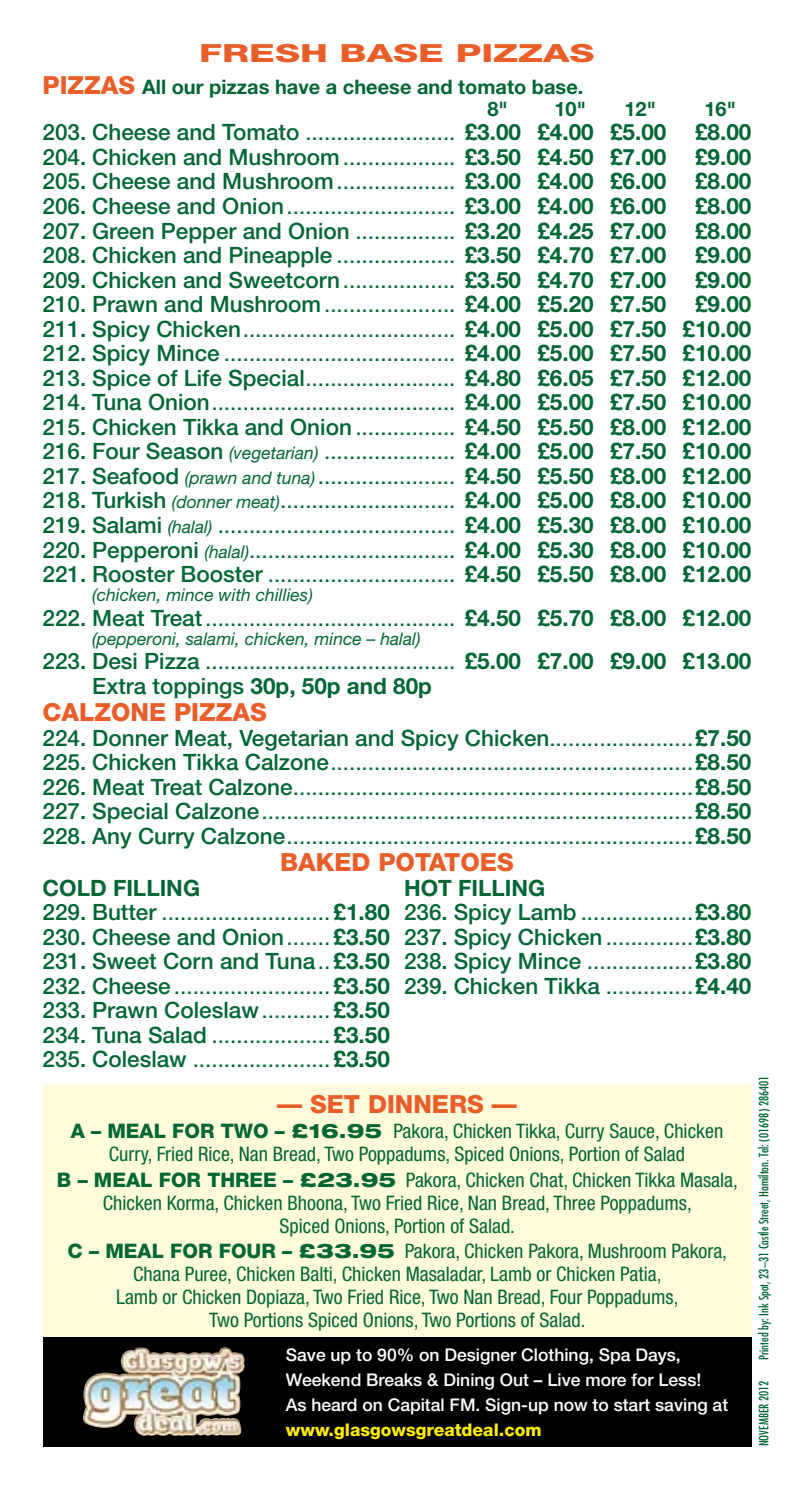
<style>
.page{position:relative;width:794px;height:1489px;background:#fff}
.page>*{position:absolute;margin:0;border:0;box-sizing:border-box;transform-origin:0 0}
.t1{font:800 25px "Helvetica Neue";color:#e95e28}
.t2{font:800 25px "Helvetica Neue";color:#e95e28;scale:1.5 1}
.t3{font:22.5px/24.5px "Helvetica Neue";color:#063;text-align:justify}
.t4{font:500 22.5px "Helvetica Neue";color:#063}
.t5{font:700 22.5px "Helvetica Neue";color:#063}
.t6{font:condensed 20px/23px "Helvetica Neue";color:#063;text-align:center}
.t7{font:700 20px/21.8px "Helvetica Neue";color:#063}
.t8{font:500 17.5px/25px "Helvetica Neue";color:#fff}
.t9{font:italic 17.5px "Helvetica Neue";color:#063}
.t10{font:800 17.5px "Helvetica Neue";color:#ffed00}
.t11{font:condensed 12.5px "Futura";color:#063}
.s1{font-weight:800;font-size:25px;color:#e95e28}
.s2{font-weight:500}
.s3{font-weight:700}
.s4{font-weight:400}
.s5{font-style:italic;font-size:17.5px}
.s6{font-weight:800;font-stretch:normal}
.s7{font-weight:800;font-stretch:expanded}
</style>
<div class="page">
<div style="left:43px;top:1336px;width:708px;height:110px;background:#000"></div>
<div style="left:43px;top:1083px;width:708px;height:253px;background:#fffbdb"></div>
<img style="left:120px;top:1347px;width:105px;height:27px">
<p class="t2" style="left:199px;top:38px;width:262px">FRESH BASE PIZZAS</p>
<p class="t7" style="left:487px;top:76px;width:97px;text-indent:-445px"><span class="s1">PIZZAS</span> All our pizzas have a cheese and tomato base.<br>8"</p>
<p class="t7" style="left:554px;top:97px;width:33px">10"</p>
<p class="t7" style="left:624px;top:97px;width:33px">12"</p>
<p class="t7" style="left:704px;top:97px;width:33px">16"</p>
<p class="t3" style="left:43px;top:120px;width:625px"><span class="s2">203. Cheese and Tomato</span> ........................ <span class="s3">£3.00 £4.00 £5.00</span></p>
<p class="t5" style="left:695px;top:118px;width:58px">£8.00</p>
<p class="t4" style="left:43px;top:143px;width:625px">204. Chicken and Mushroom<span class="s4">..................</span> <span class="s3">£3.50 £4.50 £7.00</span></p>
<p class="t5" style="left:695px;top:143px;width:58px">£9.00</p>
<p class="t4" style="left:43px;top:168px;width:625px">205. Cheese and Mushroom<span class="s4">...................</span> <span class="s3">£3.00 £4.00 £6.00</span></p>
<p class="t5" style="left:695px;top:167px;width:58px">£8.00</p>
<p class="t3" style="left:43px;top:193px;width:625px"><span class="s2">206. Cheese and Onion</span>........................... <span class="s3">£3.00 £4.00 £6.00</span></p>
<p class="t5" style="left:695px;top:192px;width:58px">£8.00</p>
<p class="t4" style="left:43px;top:217px;width:625px">207. Green Pepper and Onion <span class="s4">................</span> <span class="s3">£3.20 £4.25 £7.00</span></p>
<p class="t5" style="left:695px;top:216px;width:58px">£8.00</p>
<p class="t4" style="left:43px;top:241px;width:625px">208. Chicken and Pineapple <span class="s4">...................</span> <span class="s3">£3.50 £4.70 £7.00</span></p>
<p class="t5" style="left:695px;top:241px;width:58px">£9.00</p>
<p class="t4" style="left:43px;top:266px;width:625px">209. Chicken and Sweetcorn<span class="s4">..................</span> <span class="s3">£3.50 £4.70 £7.00</span></p>
<p class="t5" style="left:695px;top:265px;width:58px">£9.00</p>
<p class="t3" style="left:43px;top:291px;width:625px"><span class="s2">210. Prawn and Mushroom</span>..................... <span class="s3">£4.00 £5.20 £7.50</span></p>
<p class="t3" style="left:43px;top:291px;width:710px;text-indent:652px"><span class="s3">£9.00<br></span><span class="s2">211. Spicy Chicken</span>.................................. <span class="s3">£4.00 £5.00 £7.50 £10.00<br></span><span class="s2">212. Spicy Mince</span> ..................................... <span class="s3">£4.00 £5.00 £7.50 £10.00<br></span><span class="s2">213. Spice of Life Special</span>........................ <span class="s3">£4.80 £6.05 £7.50 £12.00<br></span><span class="s2">214. Tuna Onion</span>....................................... <span class="s3">£4.00 £5.00 £7.50 £10.00<br></span><span class="s2">215. Chicken Tikka and Onion</span> ................ <span class="s3">£4.50 £5.50 £8.00 £12.00<br></span><span class="s2">216. Four Season</span> <span class="s5">(vegetarian)</span> ..................... <span class="s3">£4.00 £5.00 £7.50 £10.00<br></span><span class="s2">217. Seafood</span> <span class="s5">(prawn and tuna)</span>...................... <span class="s3">£4.50 £5.50 £8.00 £12.00<br></span><span class="s2">218. Turkish</span> <span class="s5">(donner meat)</span>............................ <span class="s3">£4.00 £5.00 £8.00 £10.00<br></span><span class="s2">219. Salami</span> <span class="s5">(halal)</span> ...................................... <span class="s3">£4.00 £5.30 £8.00 £10.00<br></span><span class="s2">220. Pepperoni</span> <span class="s5">(halal)</span>................................. <span class="s3">£4.00 £5.30 £8.00 £10.00<br></span><span class="s2">221. Rooster Booster</span> .............................. <span class="s3">£4.50 £5.50 £8.00 £12.00</span></p>
<p class="t9" style="left:92px;top:584px;width:222px">(chicken, mince with chillies)</p>
<p class="t3" style="left:43px;top:605px;width:710px"><span class="s2">222. Meat Treat</span>........................................ <span class="s3">£4.50 £5.70 £8.00 £12.00</span></p>
<p class="t9" style="left:92px;top:628px;width:330px">(pepperoni, salami, chicken, mince – halal)</p>
<p class="t3" style="left:92px;top:648px;width:661px;text-indent:-50px"><span class="s2">223. Desi Pizza</span> ........................................ <span class="s3">£5.00 £7.00 £9.00 £13.00<br></span><span class="s2">Extra toppings</span> <span class="s3">30p, 50p and 80p</span></p>
<p class="t1" style="left:43px;top:697px;width:223px">CALZONE PIZZAS</p>
<p class="t3" style="left:43px;top:725px;width:710px"><span class="s2">224. Donner Meat, Vegetarian and Spicy Chicken</span>.......................<span class="s3">£7.50<br></span><span class="s2">225. Chicken Tikka Calzone</span>..........................................................<span class="s3">£8.50<br></span><span class="s2">226. Meat Treat Calzone</span>................................................................<span class="s3">£8.50<br></span><span class="s2">227. Special Calzone</span>.....................................................................<span class="s3">£8.50<br></span><span class="s2">228. Any Curry Calzone</span>.................................................................<span class="s3">£8.50</span></p>
<p class="t1" style="left:280px;top:847px;width:232px">BAKED POTATOES</p>
<p class="t5" style="left:43px;top:873px;width:159px">COLD FILLING</p>
<p class="t3" style="left:43px;top:875px;width:710px;text-align:left;text-indent:361px"><span class="s3">HOT FILLING<br></span><span class="s2">229. Butter</span> ........................... <span class="s3">£1.80</span> <span class="s2">236. Spicy Lamb</span> ..................<span class="s3">£3.80<br></span><span class="s2">230. Cheese and Onion</span>....... <span class="s3">£3.50</span> <span class="s2">237. Spicy Chicken</span>..............<span class="s3">£3.80<br></span><span class="s2">231. Sweet Corn and Tuna</span>.. <span class="s3">£3.50</span> <span class="s2">238. Spicy Mince</span> .................<span class="s3">£3.80<br></span><span class="s2">232. Cheese</span> ......................... <span class="s3">£3.50</span> <span class="s2">239. Chicken Tikka</span> ..............<span class="s3">£4.40<br></span><span class="s2">233. Prawn Coleslaw</span>........... <span class="s3">£3.50<br></span><span class="s2">234. Tuna Salad</span> ................... <span class="s3">£3.50<br></span><span class="s2">235. Coleslaw</span> ...................... <span class="s3">£3.50</span></p>
<p class="t1" style="left:277px;top:1088px;width:241px">— SET DINNERS —</p>
<p class="t6" style="left:71px;top:1119px;width:654px"><span class="s6">A – MEAL FOR TWO –</span> <span class="s7">£16.95</span> Pakora, Chicken Tikka, Curry Sauce, Chicken<br>Curry, Fried Rice, Nan Bread, Two Poppadums, Spiced Onions, Portion of Salad</p>
<p class="t6" style="left:57px;top:1167px;width:682px"><span class="s6">B – MEAL FOR THREE –</span> <span class="s7">£23.95</span> Pakora, Chicken Chat, Chicken Tikka Masala,<br>Chicken Korma, Chicken Bhoona, Two Fried Rice, Nan Bread, Three Poppadums,<br>Spiced Onions, Portion of Salad.</p>
<p class="t6" style="left:68px;top:1239px;width:661px"><span class="s6">C – MEAL FOR FOUR –</span> <span class="s7">£33.95</span> Pakora, Chicken Pakora, Mushroom Pakora, Chana Puree, Chicken Balti, Chicken Masaladar, Lamb or Chicken Patia,<br>Lamb or Chicken Dopiaza, Two Fried Rice, Two Nan Bread, Four Poppadums,<br>Two Portions Spiced Onions, Two Portions of Salad.</p>
<p class="t8" style="left:286px;top:1341px;width:444px">Save up to 90% on Designer Clothing, Spa Days,<br>Weekend Breaks &amp; Dining Out – Live more for Less!<br>As heard on Capital FM. Sign-up now to start saving at</p>
<p class="t10" style="left:286px;top:1418px;width:257px">WWW.GLASGOWSGREATDEAL.COM</p>
<p class="t11" style="left:756px;top:1359px;width:286px;rotate:-90deg">Printed by: Ink Spot, 23–31 Castle Street, Hamilton. Tel: (01698) 286401</p>
<p class="t11" style="left:756px;top:1446px;width:67px;rotate:-90deg">November 2012</p>
</div>
